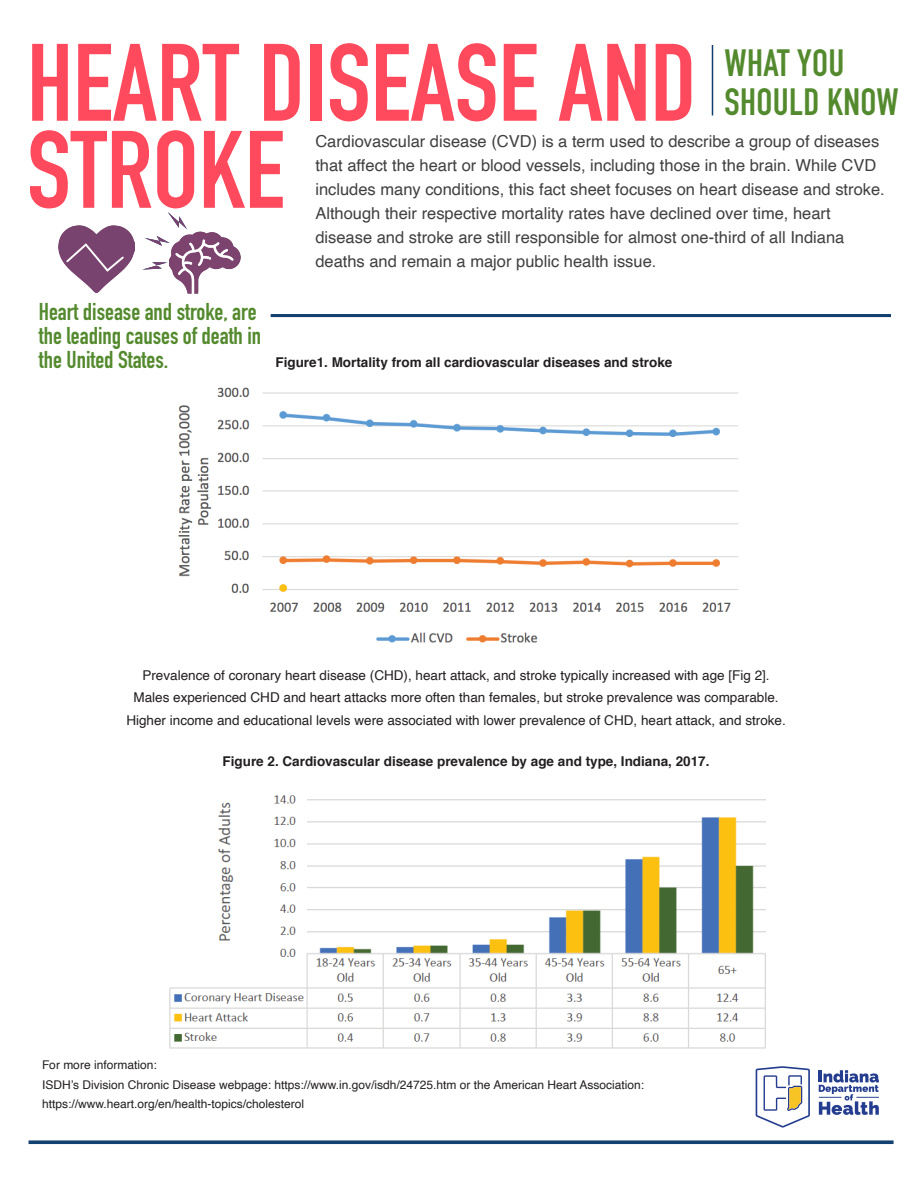
<style>
.page{position:relative;width:918px;height:1188px;background:#fff}
.page>*{position:absolute;margin:0;border:0;box-sizing:border-box;transform-origin:0 0}
.t1{font:700 108px/87px "DIN Condensed";color:#ff495c}
.t2{font:700 37.5px/39px "DIN Condensed";letter-spacing:.01em;color:#548a2e}
.t3{font:700 24px/24px "DIN Condensed";color:#548a2e}
.t4{font:16.5px/24px "Helvetica";color:#414041}
.t5{font:13.5px/22.5px "Helvetica";color:#231f20;text-align:center}
.t6{font:700 13.5px "Helvetica";color:#231f20}
.t7{font:12px/19.5px "Helvetica";color:#231f20}
</style>
<div class="page">
<img style="left:169px;top:795px;width:597px;height:254px">
<svg style="left:29px;top:1140px;width:865px;height:4px;background:#2b5581"></svg>
<img style="left:178px;top:387px;width:560px;height:256px">
<hr style="left:271px;top:314px;width:620px;height:3px;background:#114071">
<hr style="left:712px;top:45px;width:1px;height:71px;background:#114071">
<img style="left:58px;top:225px;width:76px;height:68px">
<svg style="left:65px;top:242px;width:61px;height:31px;background:#87577e"></svg>
<img style="left:169px;top:231px;width:72px;height:63px">
<svg style="left:168px;top:212px;width:19px;height:17px"></svg>
<svg style="left:144px;top:236px;width:26px;height:10px"></svg>
<svg style="left:142px;top:262px;width:25px;height:8px"></svg>
<svg style="left:756px;top:1066px;width:54px;height:62px"></svg>
<svg style="left:819px;top:1070px;width:60px;height:45px"></svg>
<h1 class="t1" style="left:27px;top:39px;width:671px">HEART DISEASE AND<br>STROKE</h1>
<h2 class="t2" style="left:724px;top:43px;width:176px">WHAT YOU<br>SHOULD KNOW</h2>
<p class="t4" style="left:315px;top:130px;width:571px">Cardiovascular disease (CVD) is a term used to describe a group of diseases that affect the heart or blood vessels, including those in the brain. While CVD includes many conditions, this fact sheet focuses on heart disease and stroke.<br>Although their respective mortality rates have declined over time, heart disease and stroke are still responsible for almost one-third of all Indiana deaths and remain a major public health issue.</p>
<h3 class="t3" style="left:39px;top:300px;width:224px">Heart disease and stroke, are the leading causes of death in the United States.</h3>
<p class="t6" style="left:275px;top:350px;width:398px">Figure1. Mortality from all cardiovascular diseases and stroke</p>
<p class="t5" style="left:126px;top:664px;width:661px">Prevalence of coronary heart disease (CHD), heart attack, and stroke typically increased with age [Fig 2].<br>Males experienced CHD and heart attacks more often than females, but stroke prevalence was comparable.<br>Higher income and educational levels were associated with lower prevalence of CHD, heart attack, and stroke.</p>
<p class="t6" style="left:223px;top:749px;width:488px">Figure 2. Cardiovascular disease prevalence by age and type, Indiana, 2017.</p>
<p class="t7" style="left:42px;top:1056px;width:604px">For more information:<br>ISDH’s Division Chronic Disease webpage: https://www.in.gov/isdh/24725.htm or the American Heart Association: https://www.heart.org/en/health-topics/cholesterol</p>
</div>
